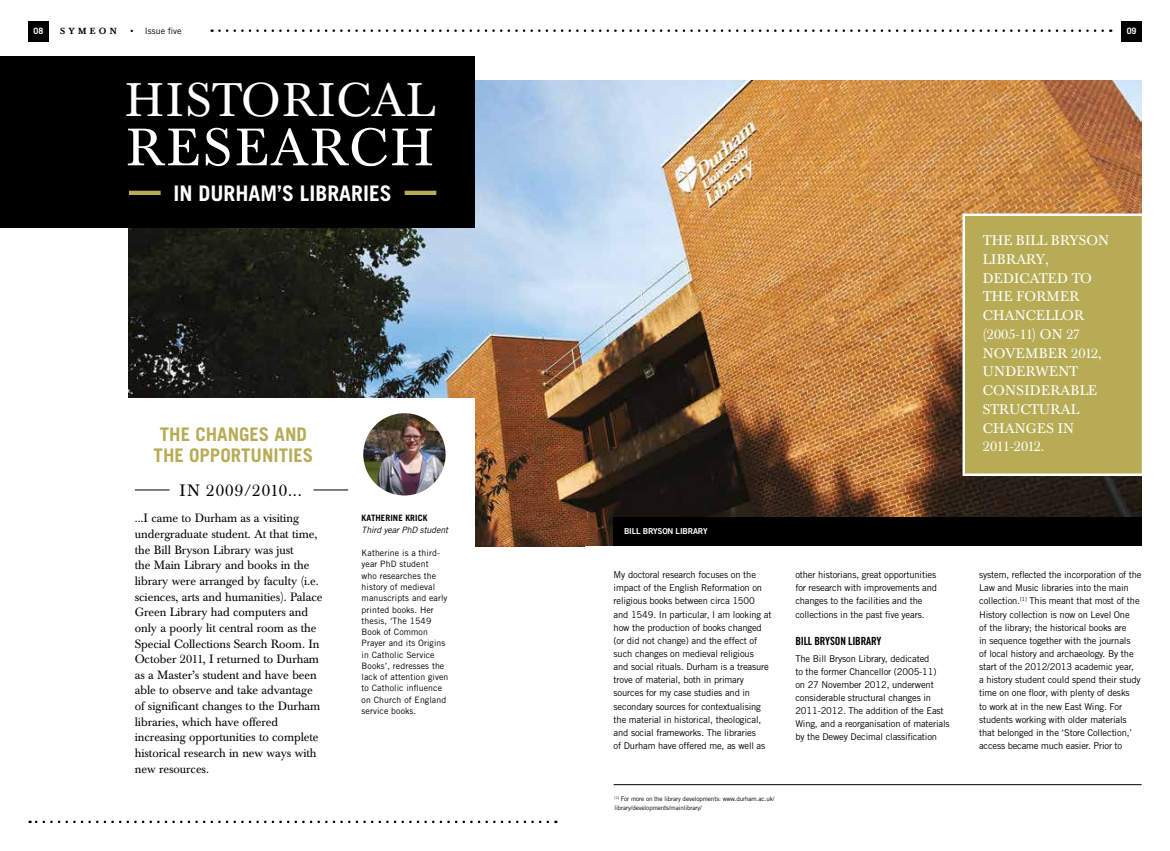
<style>
.page{position:relative;width:1170px;height:851px;background:#fff}
.page>*{position:absolute;margin:0;border:0;box-sizing:border-box;transform-origin:0 0}
.t1{font:51.88px "Baskerville BQ";letter-spacing:.045em;color:#fff}
.t2{font:46.5px "Baskerville BQ";letter-spacing:.03em;color:#fff}
.t3{font:700 21.5px "Trade Gothic";color:#fff}
.t4{font:700 18.75px/21.2px "Trade Gothic";color:#b7ac55;text-align:center}
.t5{font:16.25px "Baskerville BQ";letter-spacing:.07em;color:#000}
.t6{font:13.75px/18.8px "Baskerville BQ";letter-spacing:.01em;color:#fff}
.t7{font:11.88px/15.6px "Baskerville BQ";letter-spacing:-.005em;color:#000}
.t8{font:11.25px "Trade Gothic Bold Cond Twenty";letter-spacing:-.015em;color:#000}
.t9{font:9.38px/13.1px "Trade Gothic";letter-spacing:-.015em;color:#000}
.t10{font:8.75px/11.2px "Trade Gothic";letter-spacing:.01em;color:#000}
.t11{font:italic 8.75px "Trade Gothic";letter-spacing:-.01em;color:#000}
.t12{font:700 8.75px "Trade Gothic";letter-spacing:.01em;color:#000}
.t13{font:500 8.75px "Baskerville BQ";letter-spacing:.37em;color:#000}
.t14{font:700 8.75px "Trade Gothic";color:#fff}
.t15{font:8.12px "Trade Gothic Bold Two";letter-spacing:-.02em;color:#fff}
.t16{font:6.25px/9.4px "Trade Gothic";letter-spacing:-.015em;color:#000}
.s1{font-family:"Baskerville BQ";font-weight:500}
</style>
<div class="page">
<img style="left:129px;top:81px;width:1012px;height:465px">
<div style="left:613px;top:517px;width:528px;height:29px;background:#000"></div>
<div style="left:28px;top:21px;width:20px;height:20px;background:#000"></div>
<div style="left:1121px;top:21px;width:20px;height:20px;background:#000"></div>
<hr style="left:613px;top:784px;width:528px;height:1px;background:#000">
<svg style="left:211px;top:29px;width:891px;height:3px"></svg>
<div style="left:0;top:57px;width:474px;height:171px;background:#000"></div>
<hr style="left:404px;top:191px;width:32px;height:4px;background:#b7ac55">
<div style="left:120px;top:398px;width:354px;height:452px;background:#fff"></div>
<hr style="left:135px;top:489px;width:34px;height:1px;background:#000">
<hr style="left:313px;top:489px;width:35px;height:1px;background:#000">
<img style="left:363px;top:413px;width:82px;height:82px;border-radius:41px">
<svg style="left:30px;top:820px;width:518px;height:3px"></svg>
<hr style="left:129px;top:191px;width:32px;height:4px;background:#b7ac55">
<div style="left:962px;top:213px;width:182px;height:263px;background:#b7ac55;border:2px solid #fff"></div>
<p class="t14" style="left:33px;top:26px;width:11px">08</p>
<p class="t13" style="left:60px;top:26px;width:58px">SYMEON</p>
<p class="t10" style="left:130px;top:25px;width:52px"><span class="s1">•</span> Issue five</p>
<p class="t14" style="left:1126px;top:26px;width:11px">09</p>
<h2 class="t2" style="left:125px;top:73px;width:312px">HISTORICAL</h2>
<h1 class="t1" style="left:126px;top:117px;width:309px">RESEARCH</h1>
<h3 class="t3" style="left:173px;top:180px;width:220px">IN DURHAM’S LIBRARIES</h3>
<h3 class="t4" style="left:154px;top:423px;width:161px">THE CHANGES AND<br>THE OPPORTUNITIES</h3>
<h3 class="t5" style="left:179px;top:480px;width:124px">IN 2009/2010...</h3>
<p class="t7" style="left:135px;top:510px;width:189px">...I came to Durham as a visiting undergraduate student. At that time, the Bill Bryson Library was just<br>the Main Library and books in the library were arranged by faculty (i.e. sciences, arts and humanities). Palace Green Library had computers and only a poorly lit central room as the Special Collections Search Room. In October 2011, I returned to Durham as a Master’s student and have been able to observe and take advantage of significant changes to the Durham libraries, which have offered increasing opportunities to complete historical research in new ways with new resources.</p>
<p class="t12" style="left:361px;top:512px;width:67px">KATHERINE KRICK</p>
<p class="t11" style="left:361px;top:524px;width:88px">Third year PhD student</p>
<p class="t10" style="left:361px;top:547px;width:88px">Katherine is a third&shy;year PhD student<br>who researches the history of medieval manuscripts and early printed books. Her thesis, ‘The 1549<br>Book of Common<br>Prayer and its Origins in Catholic Service<br>Books’, redresses the lack of attention given to Catholic influence on Church of England service books.</p>
<h3 class="t6" style="left:982px;top:231px;width:128px">THE BILL BRYSON<br>LIBRARY,<br>DEDICATED TO<br>THE FORMER<br>CHANCELLOR (2005-11) ON 27<br>NOVEMBER 2012,<br>UNDERWENT<br>CONSIDERABLE<br>STRUCTURAL<br>CHANGES IN<br>2011-2012.</h3>
<p class="t15" style="left:624px;top:526px;width:85px">BILL BRYSON LIBRARY</p>
<p class="t9" style="left:613px;top:568px;width:159px">My doctoral research focuses on the impact of the English Reformation on religious books between circa 1500 and 1549. In particular, I am looking at how the production of books changed (or did not change) and the effect of such changes on medieval religious<br>and social rituals. Durham is a treasure trove of material, both in primary sources for my case studies and in secondary sources for contextualising the material in historical, theological, and social frameworks. The libraries<br>of Durham have offered me, as well as</p>
<p class="t16" style="left:614px;top:793px;width:161px"><sup>[1]</sup> For more on the library developments: www.durham.ac.uk/ library/developments/mainlibrary/</p>
<p class="t9" style="left:795px;top:568px;width:143px">other historians, great opportunities for research with improvements and changes to the facilities and the collections in the past five years.</p>
<p class="t8" style="left:795px;top:634px;width:87px">BILL BRYSON LIBRARY</p>
<p class="t9" style="left:795px;top:651px;width:156px">The Bill Bryson Library, dedicated<br>to the former Chancellor (2005-11)<br>on 27 November 2012, underwent considerable structural changes in 2011-2012. The addition of the East Wing, and a reorganisation of materials by the Dewey Decimal classification</p>
<p class="t9" style="left:979px;top:568px;width:164px">system, reflected the incorporation of the Law and Music libraries into the main collection.<sup>[1]</sup> This meant that most of the History collection is now on Level One<br>of the library; the historical books are<br>in sequence together with the journals<br>of local history and archaeology. By the start of the 2012/2013 academic year,<br>a history student could spend their study time on one floor, with plenty of desks<br>to work at in the new East Wing. For students working with older materials that belonged in the ‘Store Collection,’ access became much easier. Prior to</p>
</div>
